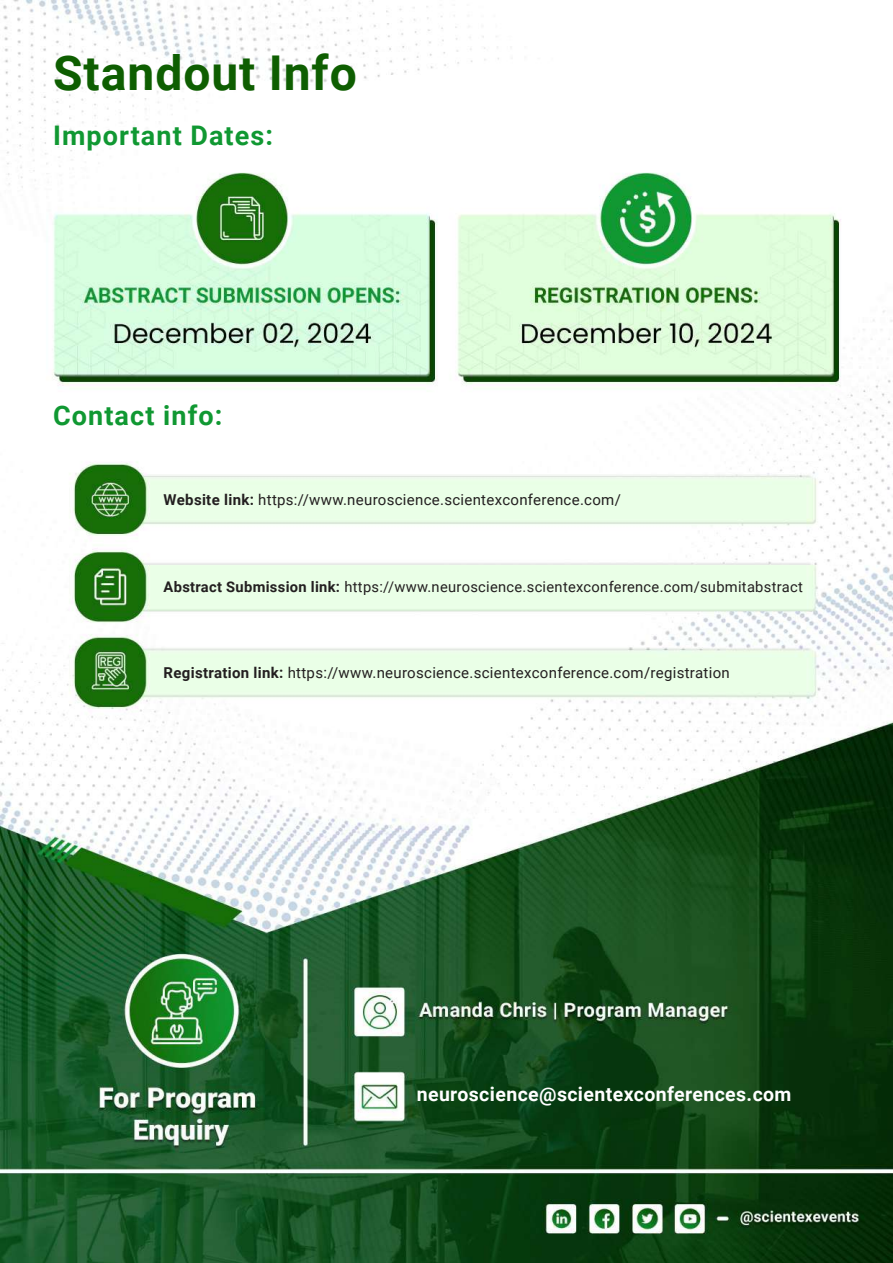
<style>
.page{position:relative;width:893px;height:1263px;background:#fff}
.page>*{position:absolute;margin:0;border:0;box-sizing:border-box;transform-origin:0 0}
.t1{font:700 48px "Roboto";letter-spacing:.02em;color:#0e5e01}
.t2{font:700 27px "Roboto";letter-spacing:.04em;color:#109832}
.t3{font:700 19.5px "Roboto";letter-spacing:.02em;color:#fff}
.t4{font:15px "Roboto";letter-spacing:.02em;color:#231f20}
.t5{font:14.7px "Roboto";letter-spacing:.02em;color:#231f20}
.s1{font-weight:700}
</style>
<div class="page">
<img style="left:0;top:0;width:893px;height:1263px">
<h1 class="t1" style="left:53px;top:40px;width:305px">Standout Info</h1>
<h2 class="t2" style="left:53px;top:116px;width:221px">Important Dates:</h2>
<h2 class="t2" style="left:53px;top:397px;width:171px">Contact info:</h2>
<p class="t4" style="left:164px;top:489px;width:459px"><span class="s1">Website link:</span> https://www.neuroscience.scientexconference.com/</p>
<p class="t5" style="left:164px;top:576px;width:641px"><span class="s1">Abstract Submission link:</span> https://www.neuroscience.scientexconference.com/submitabstract</p>
<p class="t4" style="left:164px;top:662px;width:568px"><span class="s1">Registration link:</span> https://www.neuroscience.scientexconference.com/registration</p>
<h3 class="t3" style="left:417px;top:1080px;width:376px">neuroscience@scientexconferences.com</h3>
</div>
